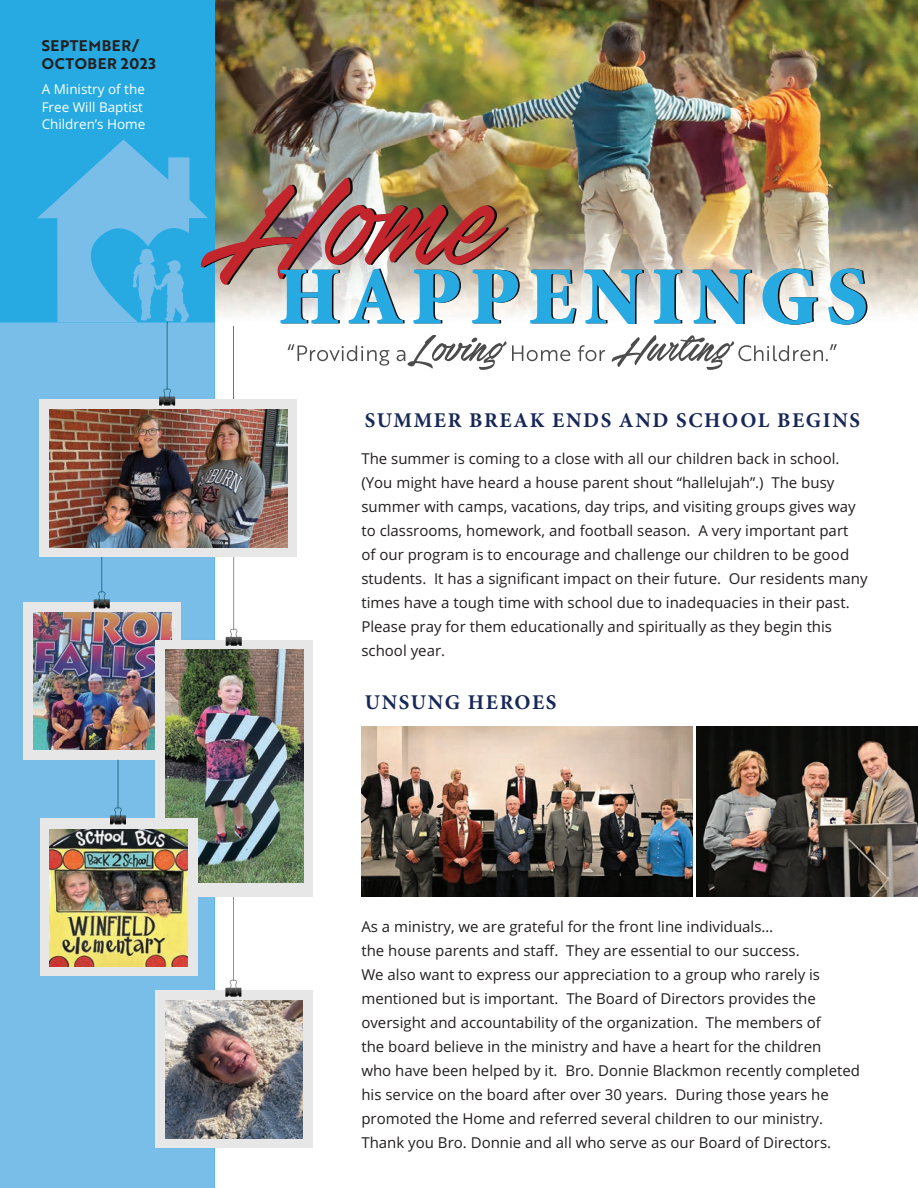
<style>
.page{position:relative;width:918px;height:1188px;background:#fff}
.page>*{position:absolute;margin:0;border:0;box-sizing:border-box;transform-origin:0 0}
.t1{font:700 21px "Minion Pro";letter-spacing:.075em;color:#172757}
.t2{font:15px/24px "Open Sans";color:#231f20}
.t3{font:15px/18px "Brother 1816 Bold";letter-spacing:.04em;color:#231f20}
.t4{font:13.5px/17.2px "Open Sans";color:#fff}
</style>
<div class="page">
<img style="left:215px;top:0;width:703px;height:314px">
<div style="left:0;top:0;width:215px;height:1188px;background:#26aae1"></div>
<div style="left:0;top:322px;width:215px;height:866px;background:#78bee9"></div>
<img style="left:361px;top:727px;width:557px;height:169px">
<hr style="left:693px;top:719px;width:3px;height:184px;background:#fff">
<div style="left:156px;top:991px;width:157px;height:157px;background:#e6e7e6"></div>
<img style="left:165px;top:1001px;width:138px;height:137px">
<svg style="left:225px;top:897px;width:16px;height:100px"></svg>
<div style="left:24px;top:603px;width:157px;height:157px;background:#e6e7e6"></div>
<img style="left:34px;top:612px;width:137px;height:138px">
<svg style="left:94px;top:557px;width:16px;height:51px"></svg>
<div style="left:156px;top:640px;width:157px;height:257px;background:#e6e7e6"></div>
<img style="left:166px;top:650px;width:137px;height:232px">
<svg style="left:226px;top:557px;width:16px;height:89px"></svg>
<div style="left:40px;top:400px;width:257px;height:157px;background:#e6e7e6"></div>
<img style="left:50px;top:409px;width:237px;height:138px">
<img style="left:37px;top:139px;width:830px;height:267px">
<div style="left:40px;top:819px;width:157px;height:157px;background:#e6e7e6"></div>
<img style="left:50px;top:829px;width:138px;height:137px">
<svg style="left:110px;top:760px;width:16px;height:64px"></svg>
<p class="t3" style="left:42px;top:36px;width:116px">SEPTEMBER/<br>OCTOBER 2023</p>
<p class="t4" style="left:42px;top:80px;width:105px">A Ministry of the<br>Free Will Baptist<br>Children’s Home</p>
<h1 class="t1" style="left:365px;top:405px;width:497px">SUMMER BREAK ENDS AND SCHOOL BEGINS</h1>
<p class="t2" style="left:361px;top:446px;width:508px">The summer is coming to a close with all our children back in school. (You might have heard a house parent shout “hallelujah”.) The busy summer with camps, vacations, day trips, and visiting groups gives way to classrooms, homework, and football season. A very important part<br>of our program is to encourage and challenge our children to be good students. It has a significant impact on their future. Our residents many times have a tough time with school due to inadequacies in their past.<br>Please pray for them educationally and spiritually as they begin this school year.</p>
<h1 class="t1" style="left:365px;top:688px;width:193px">UNSUNG HEROES</h1>
<p class="t2" style="left:361px;top:914px;width:500px">As a ministry, we are grateful for the front line individuals…<br>the house parents and staff. They are essential to our success.<br>We also want to express our appreciation to a group who rarely is mentioned but is important. The Board of Directors provides the oversight and accountability of the organization. The members of<br>the board believe in the ministry and have a heart for the children<br>who have been helped by it. Bro. Donnie Blackmon recently completed his service on the board after over 30 years. During those years he promoted the Home and referred several children to our ministry.<br>Thank you Bro. Donnie and all who serve as our Board of Directors.</p>
</div>
